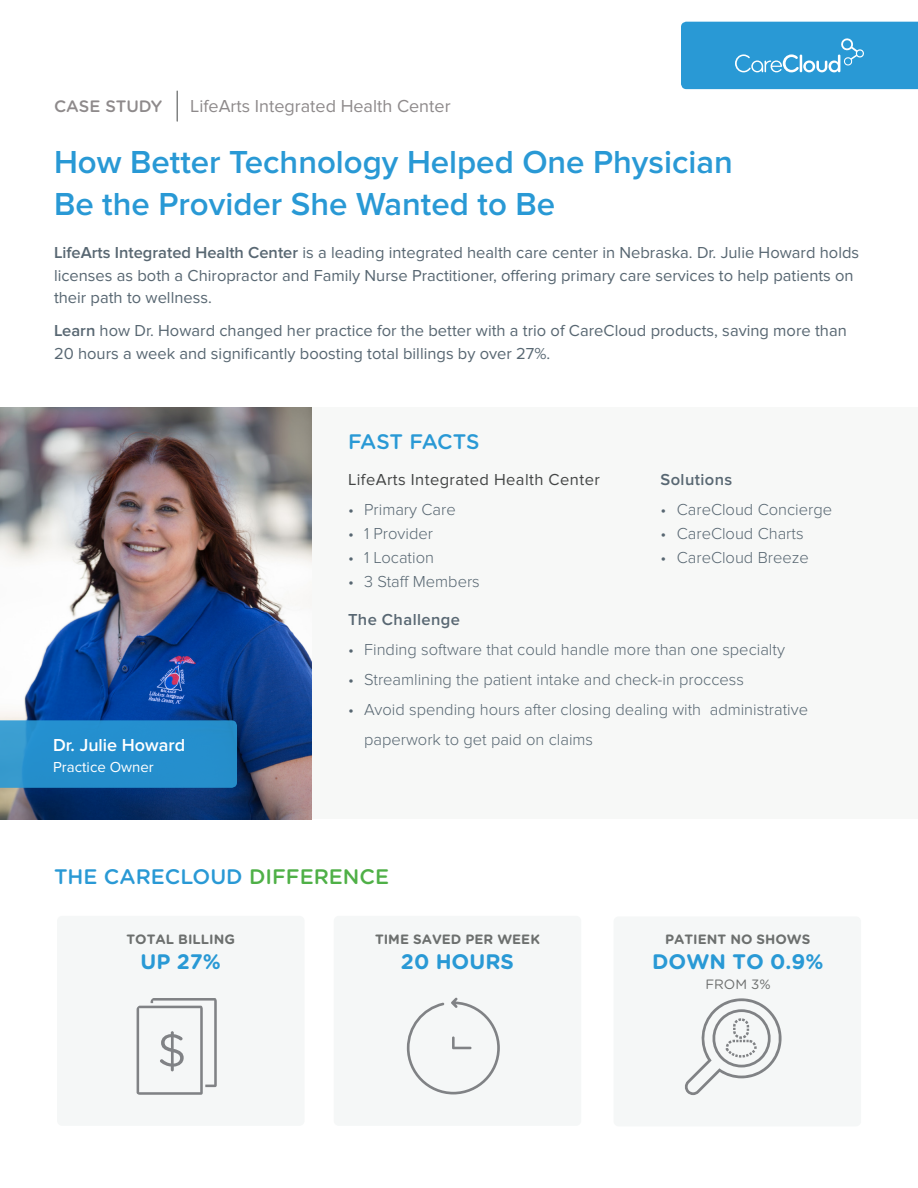
<style>
.page{position:relative;width:918px;height:1188px;background:#fff}
.page>*{position:absolute;margin:0;border:0;box-sizing:border-box;transform-origin:0 0}
.t1{font:600 33px/42px "Proxima Nova";color:#2999d5}
.t2{font:500 21px "Gotham Rounded";color:#2999d5}
.t3{font:700 21px "Gotham Rounded";color:#2999d5}
.t4{font:18px "Proxima Nova";color:#8e8a8b}
.t5{font:600 18px "Proxima Nova";color:#fff}
.t6{font:16.5px/22.5px "Proxima Nova";color:#586772}
.t7{font:300 16.5px/30px "Proxima Nova";color:#586772}
.t8{font:16.5px "Proxima Nova";letter-spacing:.025em;color:#434545}
.t9{font:600 16.5px "Proxima Nova";letter-spacing:.025em;color:#586772}
.t10{font:500 16.5px "Gotham Rounded";color:#8e8a8b}
.t11{font:15px "Proxima Nova";color:#fff}
.t12{font:700 13.5px "Gotham Rounded";color:#6c6f6e}
.t13{font:13.5px "Gotham Rounded";color:#6c6e6d}
.s1{font-weight:600}
.s2{color:#4fb047}
</style>
<div class="page">
<div style="left:0;top:408px;width:918px;height:411px;background:#f7f8f7"></div>
<svg style="left:681px;top:22px;width:237px;height:67px;background:#329dd6"></svg>
<hr style="left:177px;top:91px;width:1px;height:30px;background:#434545">
<img style="left:0;top:408px;width:312px;height:411px">
<div style="left:57px;top:916px;width:248px;height:210px;background:#f5f7f7;border-radius:5px"></div>
<div style="left:614px;top:916px;width:247px;height:210px;background:#f5f7f7;border-radius:5px"></div>
<div style="left:334px;top:916px;width:247px;height:210px;background:#f5f7f7;border-radius:5px"></div>
<svg style="left:137px;top:998px;width:80px;height:97px"></svg>
<svg style="left:407px;top:998px;width:93px;height:96px"></svg>
<svg style="left:685px;top:998px;width:97px;height:97px"></svg>
<svg style="left:0;top:720px;width:237px;height:68px;background:#268fcc"></svg>
<p class="t10" style="left:54px;top:95px;width:110px">CASE STUDY</p>
<p class="t4" style="left:190px;top:96px;width:262px">LifeArts Integrated Health Center</p>
<p class="t1" style="left:54px;top:141px;width:680px">How Better Technology Helped One Physician<br>Be the Provider She Wanted to Be</p>
<p class="t6" style="left:54px;top:242px;width:807px"><span class="s1">LifeArts Integrated Health Center</span> is a leading integrated health care center in Nebraska. Dr. Julie Howard holds licenses as both a Chiropractor and Family Nurse Practitioner, offering primary care services to help patients on their path to wellness.</p>
<p class="t6" style="left:54px;top:320px;width:794px"><span class="s1">Learn</span> how Dr. Howard changed her practice for the better with a trio of CareCloud products, saving more than<br>20 hours a week and significantly boosting total billings by over 27%.</p>
<p class="t2" style="left:348px;top:426px;width:133px">FAST FACTS</p>
<p class="t8" style="left:348px;top:470px;width:253px">LifeArts Integrated Health Center</p>
<p class="t9" style="left:661px;top:470px;width:73px">Solutions</p>
<p class="t5" style="left:53px;top:734px;width:133px">Dr. Julie Howard</p>
<p class="t11" style="left:53px;top:758px;width:102px">Practice Owner</p>
<p class="t7" style="left:348px;top:495px;width:109px">• Primary Care</p>
<p class="t7" style="left:348px;top:519px;width:87px">• 1 Provider</p>
<p class="t7" style="left:348px;top:543px;width:88px">• 1 Location</p>
<p class="t7" style="left:348px;top:567px;width:133px">• 3 Staff Members</p>
<p class="t9" style="left:348px;top:610px;width:114px">The Challenge</p>
<p class="t7" style="left:661px;top:495px;width:173px">• CareCloud Concierge</p>
<p class="t7" style="left:661px;top:519px;width:145px">• CareCloud Charts</p>
<p class="t7" style="left:661px;top:543px;width:150px">• CareCloud Breeze</p>
<p class="t7" style="left:348px;top:635px;width:438px">• Finding software that could handle more than one specialty</p>
<p class="t7" style="left:348px;top:665px;width:398px">• Streamlining the patient intake and check-in proccess</p>
<p class="t7" style="left:364px;top:695px;width:445px;text-indent:-16px">• Avoid spending hours after closing dealing with administrative paperwork to get paid on claims</p>
<p class="t2" style="left:54px;top:862px;width:337px">THE CARECLOUD <span class="s2">DIFFERENCE</span></p>
<p class="t12" style="left:127px;top:929px;width:110px">TOTAL BILLING</p>
<p class="t3" style="left:141px;top:946px;width:82px">UP 27%</p>
<p class="t12" style="left:375px;top:929px;width:166px">TIME SAVED PER WEEK</p>
<p class="t3" style="left:401px;top:946px;width:115px">20 HOURS</p>
<p class="t12" style="left:665px;top:929px;width:147px">PATIENT NO SHOWS</p>
<p class="t3" style="left:652px;top:946px;width:173px">DOWN TO 0.9%</p>
<p class="t13" style="left:705px;top:975px;width:67px">FROM 3%</p>
</div>
